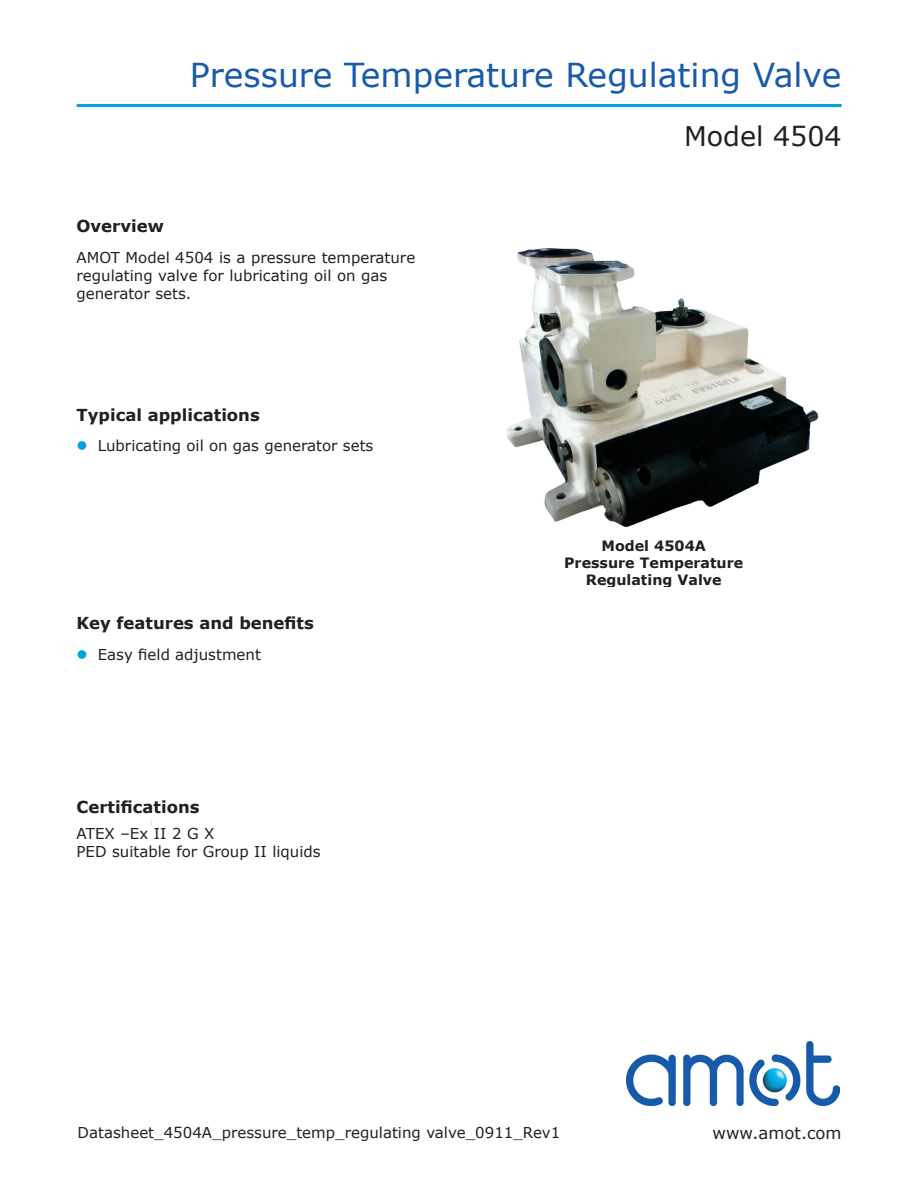
<style>
.page{position:relative;width:918px;height:1188px;background:#fff}
.page>*{position:absolute;margin:0;border:0;box-sizing:border-box;transform-origin:0 0}
.Product_name{font:33px "Verdana";color:#185aaa}
.Product_subtitle{font:27px "Verdana";color:#231f20}
.Subtitle{font:700 16.5px "Verdana";color:#231f20}
.Spec_45mm{font:700 16.5px "Verdana";color:#231f20}
.Sheet_number{font:16.5px "Verdana";color:#231f20}
.Body_text{font:15px/18px "Verdana";color:#231f20}
.Bullet_point{font:15px "Verdana";color:#231f20}
.Spec_45mm-2{font:15px/18px "Verdana";color:#231f20}
.Label{font:700 14.25px/17.1px "Verdana";color:#231f20;text-align:center}
.s1{color:#00a2df}
</style>
<div class="page">
<hr style="left:77px;top:104px;width:765px;height:3px;background:#00a2df">
<img style="left:627px;top:1041px;width:213px;height:64px">
<img style="left:507px;top:248px;width:312px;height:279px">
<p class="Product_name" style="left:190px;top:53px;width:653px">Pressure Temperature Regulating Valve</p>
<p class="Subtitle" style="left:77px;top:214px;width:89px">Overview</p>
<p class="Body_text" style="left:77px;top:248px;width:340px">AMOT Model 4504 is a pressure temperature regulating valve for lubricating oil on gas generator sets.</p>
<p class="Subtitle" style="left:77px;top:403px;width:185px">Typical applications</p>
<p class="Bullet_point" style="left:77px;top:436px;width:298px"><span class="s1">●</span> Lubricating oil on gas generator sets</p>
<p class="Subtitle" style="left:77px;top:611px;width:239px">Key features and benefits</p>
<p class="Bullet_point" style="left:77px;top:644px;width:186px"><span class="s1">●</span> Easy field adjustment</p>
<p class="Spec_45mm" style="left:77px;top:795px;width:125px">Certifications</p>
<p class="Spec_45mm-2" style="left:77px;top:825px;width:246px">ATEX –Ex II 2 G X<br>PED suitable for Group II liquids</p>
<p class="Product_subtitle" style="left:684px;top:118px;width:159px">Model 4504</p>
<p class="Label" style="left:564px;top:537px;width:181px">Model 4504A<br>Pressure Temperature<br>Regulating Valve</p>
<p class="Body_text" style="left:78px;top:1124px;width:484px">Datasheet_4504A_pressure_temp_regulating valve_0911_Rev1</p>
<p class="Sheet_number" style="left:713px;top:1121px;width:131px">www.amot.com</p>
</div>
